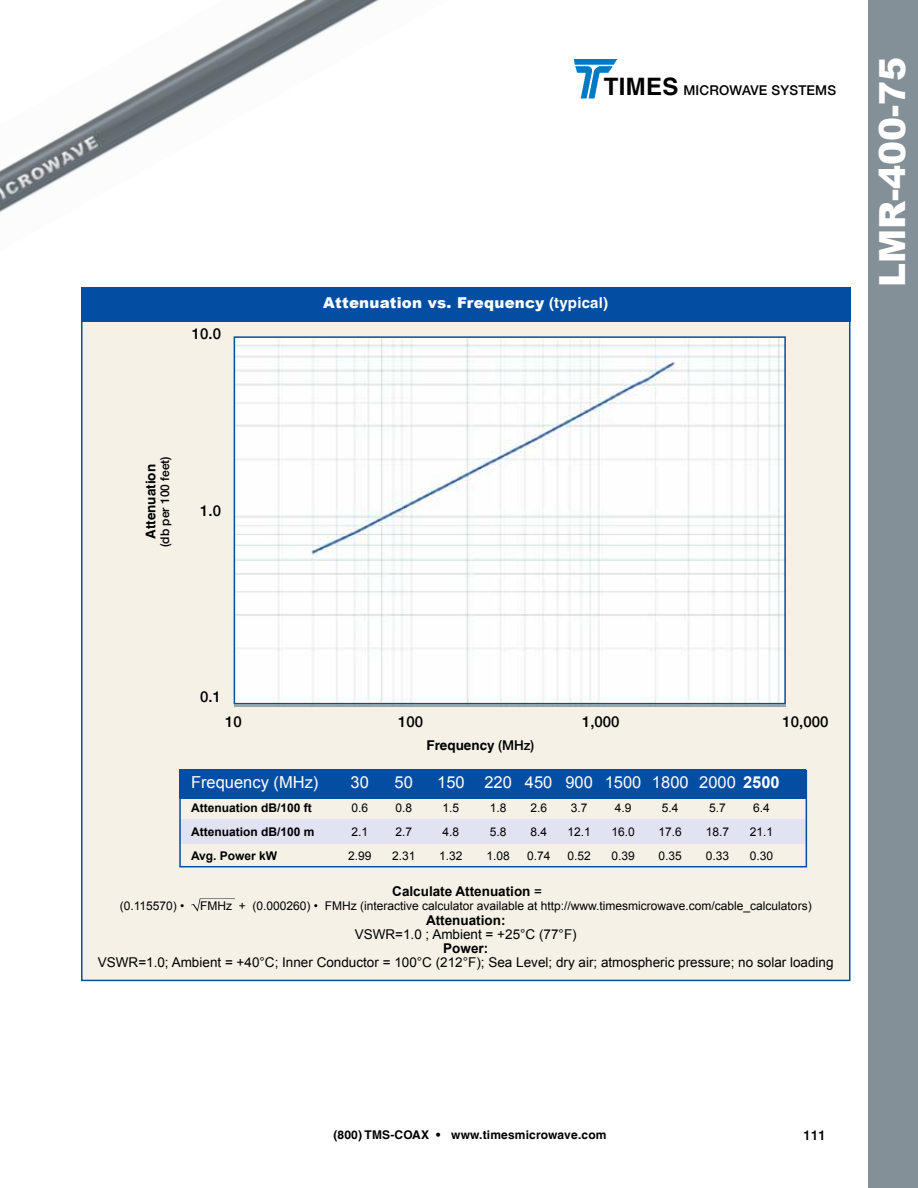
<style>
.page{position:relative;width:918px;height:1188px;background:#fff}
.page>*{position:absolute;margin:0;border:0;box-sizing:border-box;transform-origin:0 0}
.t1{font:900 36px "Arial";color:#fff}
.t2{font:16.5px "Arial";color:#fff}
.t3{font:900 15px "Arial";letter-spacing:.015em;color:#fff}
.t4{font:500 15px "Helvetica Neue LT";color:#000}
.t5{font:13.5px "Arial";color:#000}
.t6{font:700 13.5px "Arial";color:#000}
.t7{font:700 13.5px "Helvetica LT";color:#000}
.t8{font:500 13.5px "Helvetica Neue LT";letter-spacing:.015em;color:#000}
.t9{font:12px "Arial";color:#000}
.t10{font:700 12px "Arial";color:#000}
.t11{font:700 12px "Helvetica LT";letter-spacing:.015em;color:#000}
.t12{font:500 12px "Helvetica Neue LT";color:#000}
.s1{font-family:"Helvetica LT";font-weight:700;font-size:24px}
.s2{font-family:"Helvetica LT";font-weight:700}
.s3{font-family:"Helvetica Neue LT";font-weight:500}
.s4{font-weight:700}
.s5{font-weight:400}
</style>
<div class="page">
<img style="left:574px;top:59px;width:43px;height:39px">
<img style="left:0;top:0;width:380px;height:213px">
<div style="left:868px;top:0;width:50px;height:1188px;background:#839097"></div>
<div style="left:81px;top:318px;width:769px;height:663px;background:#f5f1e6;border:2px solid #034ea2"></div>
<img style="left:234px;top:339px;width:552px;height:367px">
<div style="left:234px;top:336px;width:552px;height:368px;border:2px solid #034ea2"></div>
<div style="left:81px;top:287px;width:769px;height:35px;background:#034ea2"></div>
<div style="left:179px;top:819px;width:627px;height:25px;background:#e1e2f2"></div>
<div style="left:179px;top:770px;width:627px;height:29px;background:#034ea2"></div>
<div style="left:179px;top:770px;width:628px;height:97px;border:2px solid #034ea2"></div>
<svg style="left:191px;top:899px;width:10px;height:13px"></svg>
<p class="t4" style="left:192px;top:325px;width:31px">10.0</p>
<p class="t7" style="left:143px;top:539px;width:76px;rotate:-90deg">Attenuation</p>
<p class="t12" style="left:158px;top:547px;width:92px;rotate:-90deg">(db per 100 feet)</p>
<p class="t4" style="left:200px;top:501px;width:22px">1.0</p>
<p class="t8" style="left:604px;top:82px;width:234px"><span class="s1">TIMES</span> MICROWAVE SYSTEMS</p>
<p class="t3" style="left:323px;top:291px;width:286px">Attenuation vs. Frequency <span class="s2">(typical)</span></p>
<h1 class="t1" style="left:866px;top:287px;width:232px;rotate:-90deg">LMR-400-75</h1>
<p class="t4" style="left:200px;top:688px;width:22px">0.1</p>
<p class="t4" style="left:225px;top:712px;width:18px">10</p>
<p class="t4" style="left:398px;top:712px;width:27px">100</p>
<p class="t4" style="left:582px;top:712px;width:39px">1,000</p>
<p class="t4" style="left:783px;top:712px;width:47px">10,000</p>
<p class="t7" style="left:426px;top:737px;width:109px">Frequency <span class="s3">(MHz)</span></p>
<h2 class="t2" style="left:191px;top:771px;width:129px">Frequency (MHz)</h2>
<h2 class="t2" style="left:351px;top:771px;width:20px">30</h2>
<h2 class="t2" style="left:395px;top:771px;width:20px">50</h2>
<h2 class="t2" style="left:437px;top:771px;width:344px">150 220 450 900 1500 1800 2000 <span class="s4">2500</span></h2>
<p class="t10" style="left:191px;top:799px;width:122px">Attenuation dB/100 ft</p>
<p class="t9" style="left:351px;top:800px;width:18px">0.6</p>
<p class="t9" style="left:395px;top:800px;width:18px">0.8</p>
<p class="t9" style="left:443px;top:800px;width:18px">1.5</p>
<p class="t9" style="left:490px;top:800px;width:18px">1.8</p>
<p class="t9" style="left:530px;top:800px;width:18px">2.6</p>
<p class="t9" style="left:571px;top:800px;width:18px">3.7</p>
<p class="t9" style="left:615px;top:800px;width:18px">4.9</p>
<p class="t9" style="left:662px;top:800px;width:18px">5.4</p>
<p class="t9" style="left:709px;top:800px;width:18px">5.7</p>
<p class="t9" style="left:753px;top:800px;width:18px">6.4</p>
<p class="t10" style="left:191px;top:823px;width:125px">Attenuation dB/100 m</p>
<p class="t9" style="left:351px;top:824px;width:18px">2.1</p>
<p class="t9" style="left:395px;top:824px;width:18px">2.7</p>
<p class="t9" style="left:443px;top:824px;width:18px">4.8</p>
<p class="t9" style="left:490px;top:824px;width:18px">5.8</p>
<p class="t9" style="left:530px;top:824px;width:18px">8.4</p>
<p class="t9" style="left:568px;top:824px;width:25px">12.1</p>
<p class="t9" style="left:611px;top:824px;width:25px">16.0</p>
<p class="t9" style="left:659px;top:824px;width:25px">17.6</p>
<p class="t9" style="left:706px;top:824px;width:25px">18.7</p>
<p class="t9" style="left:750px;top:824px;width:25px">21.1</p>
<p class="t10" style="left:191px;top:847px;width:88px">Avg. Power kW</p>
<p class="t9" style="left:348px;top:848px;width:25px">2.99</p>
<p class="t9" style="left:392px;top:848px;width:25px">2.31</p>
<p class="t9" style="left:439px;top:848px;width:25px">1.32</p>
<p class="t9" style="left:487px;top:848px;width:25px">1.08</p>
<p class="t9" style="left:527px;top:848px;width:25px">0.74</p>
<p class="t9" style="left:568px;top:848px;width:25px">0.52</p>
<p class="t9" style="left:611px;top:848px;width:25px">0.39</p>
<p class="t9" style="left:659px;top:848px;width:25px">0.35</p>
<p class="t9" style="left:706px;top:848px;width:25px">0.33</p>
<p class="t9" style="left:750px;top:848px;width:25px">0.30</p>
<p class="t6" style="left:392px;top:882px;width:151px">Calculate Attenuation <span class="s5">=</span></p>
<p class="t9" style="left:120px;top:898px;width:66px">(0.115570) •</p>
<p class="t9" style="left:200px;top:898px;width:613px">FMHz + (0.000260) • FMHz (interactive calculator available at http://www.timesmicrowave.com/cable_calculators)</p>
<p class="t6" style="left:426px;top:911px;width:81px">Attenuation:</p>
<p class="t5" style="left:355px;top:925px;width:224px">VSWR=1.0 ; Ambient = +25°C (77°F)</p>
<p class="t6" style="left:443px;top:939px;width:47px">Power:</p>
<p class="t5" style="left:98px;top:954px;width:737px">VSWR=1.0; Ambient = +40°C; Inner Conductor = 100°C (212°F); Sea Level; dry air; atmospheric pressure; no solar loading</p>
<p class="t11" style="left:333px;top:1128px;width:275px">(800) TMS-COAX • www.timesmicrowave.com</p>
<p class="t8" style="left:804px;top:1127px;width:24px">111</p>
</div>
